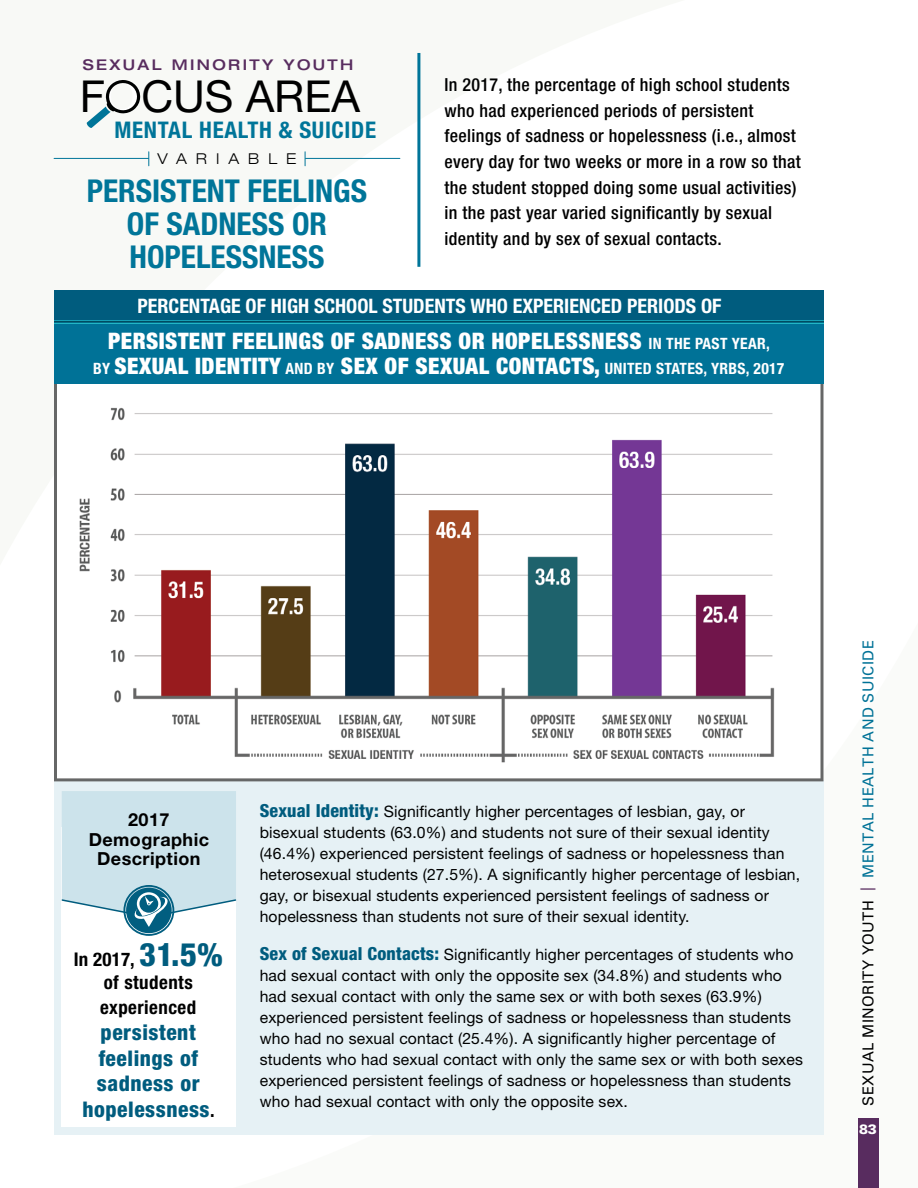
<style>
.page{position:relative;width:918px;height:1188px;background:#fff}
.page>*{position:absolute;margin:0;border:0;box-sizing:border-box;transform-origin:0 0}
.t1{font:44.1px "Helvetica Neue";color:#000}
.t2{font:700 condensed 31.5px/33px "Helvetica Neue";color:#007599;text-align:center}
.t3{font:700 condensed 22.95px "Helvetica Neue";letter-spacing:.03em;color:#007599}
.t4{font:900 condensed 22.8px/24.9px "Helvetica Neue";letter-spacing:.02em;color:#fff;text-align:center}
.t5{font:800 condensed 21.6px/25.7px "Helvetica Neue";letter-spacing:.025em;color:#005c7e;text-align:center}
.t6{font:700 condensed 19.95px "Helvetica Neue";color:#fff}
.t7{font:700 condensed 18.9px/23px "Helvetica Neue";letter-spacing:.025em;color:#000101;text-align:center}
.t8{font:500 condensed 18px/25.5px "Helvetica Neue";letter-spacing:.02em;color:#000101}
.t9{font:700 18px/19.5px "Helvetica Neue";letter-spacing:.025em;color:#000;text-align:center}
.t10{font:15.75px/21px "Helvetica Neue";letter-spacing:.01em;color:#000101}
.t11{font:15px "Univers";letter-spacing:.025em;color:#007297}
.t12{font:300 expanded 15px "Helvetica Neue";letter-spacing:.6em;color:#000}
.t13{font:500 expanded 14.85px "Helvetica Neue";letter-spacing:.16em;color:#582c5f}
.t14{font:900 13.5px "Univers";color:#fff}
.s1{color:#fff}
.s2{font-weight:700;font-size:15.6px}
.s3{font-weight:800;font-size:32.4px;color:#005c7e}
.s4{font-weight:700;font-size:18.9px;color:#000101}
.s5{font-weight:800;font-stretch:condensed;font-size:18px;color:#005c7e}
.s6{color:#000101}
.s7{color:#582c5f}
</style>
<div class="page">
<svg style="left:86px;top:80px;width:54px;height:48px"></svg>
<hr style="left:54px;top:158px;width:95px;height:1px;background:#007599">
<hr style="left:305px;top:158px;width:95px;height:1px;background:#007599">
<svg style="left:148px;top:152px;width:1px;height:14px"></svg>
<svg style="left:305px;top:152px;width:1px;height:14px"></svg>
<hr style="left:417px;top:53px;width:3px;height:214px;background:#007599">
<div style="left:54px;top:780px;width:770px;height:355px;background:#e6f1f5"></div>
<div style="left:62px;top:827px;width:174px;height:299px;background:#fff"></div>
<div style="left:126px;top:888px;width:46px;height:45px;background:#015e80;border-radius:50%"></div>
<svg style="left:61px;top:791px;width:176px;height:136px"></svg>
<svg style="left:54px;top:384px;width:769px;height:397px"></svg>
<div style="left:54px;top:290px;width:770px;height:94px;background:#007297"></div>
<hr style="left:54px;top:321px;width:770px;height:1px;background:#004454">
<hr style="left:54px;top:323px;width:770px;height:1px;background:#26beca">
<hr style="left:54px;top:320px;width:770px;height:1px;background:#26beca">
<div style="left:54px;top:290px;width:770px;height:30px;background:#005c7e"></div>
<img style="left:68px;top:389px;width:740px;height:382px">
<div style="left:858px;top:1118px;width:20px;height:70px;background:#582c5f"></div>
<p class="t13" style="left:83px;top:55px;width:272px">SEXUAL MINORITY YOUTH</p>
<h1 class="t1" style="left:80px;top:70px;width:282px">F<span class="s1">O</span>CUS AREA</h1>
<h3 class="t3" style="left:115px;top:116px;width:263px">MENTAL HEALTH &amp; SUICIDE</h3>
<p class="t12" style="left:157px;top:150px;width:141px">VARIABLE</p>
<h2 class="t2" style="left:87px;top:174px;width:282px">PERSISTENT FEELINGS<br>OF SADNESS OR<br>HOPELESSNESS</h2>
<p class="t8" style="left:444px;top:72px;width:358px">In 2017, the percentage of high school students who had experienced periods of persistent feelings of sadness or hopelessness (i e , almost every day for two weeks or more in a row so that the student stopped doing some usual activities) in the past year varied significantly by sexual identity and by sex of sexual contacts</p>
<p class="t6" style="left:138px;top:294px;width:585px">PERCENTAGE OF HIGH SCHOOL STUDENTS WHO EXPERIENCED PERIODS OF</p>
<h3 class="t4" style="left:93px;top:328px;width:693px">PERSISTENT FEELINGS OF SADNESS OR HOPELESSNESS <span class="s2">IN THE PAST YEAR,<br>BY</span> SEXUAL IDENTITY <span class="s2">AND BY</span> SEX OF SEXUAL CONTACTS, <span class="s2">UNITED STATES, YRBS, 2017</span></h3>
<p class="t9" style="left:89px;top:810px;width:122px">2017<br>Demographic<br>Description</p>
<p class="t7" style="left:74px;top:947px;width:150px">In 2017, <span class="s3">31.5% </span>of students</p>
<p class="t7" style="left:100px;top:996px;width:98px">experienced</p>
<h3 class="t5" style="left:82px;top:1019px;width:134px">persistent feelings of sadness or hopelessness<span class="s4">.</span></h3>
<p class="t10" style="left:260px;top:801px;width:542px"><span class="s5">Sexual Identity:</span> Significantly higher percentages of lesbian, gay, or bisexual students (63.0%) and students not sure of their sexual identity (46.4%) experienced persistent feelings of sadness or hopelessness than heterosexual students (27.5%). A significantly higher percentage of lesbian, gay, or bisexual students experienced persistent feelings of sadness or hopelessness than students not sure of their sexual identity.</p>
<p class="t10" style="left:260px;top:944px;width:545px"><span class="s5">Sex of Sexual Contacts:</span> Significantly higher percentages of students who had sexual contact with only the opposite sex (34.8%) and students who had sexual contact with only the same sex or with both sexes (63.9%) experienced persistent feelings of sadness or hopelessness than students who had no sexual contact (25.4%). A significantly higher percentage of students who had sexual contact with only the same sex or with both sexes experienced persistent feelings of sadness or hopelessness than students who had sexual contact with only the opposite sex.</p>
<p class="t11" style="left:859px;top:1106px;width:467px;rotate:-90deg"><span class="s6">SEXUAL MINORITY YOUTH</span> <span class="s7">|</span> MENTAL HEALTH AND SUICIDE</p>
<p class="t14" style="left:859px;top:1121px;width:19px">83</p>
</div>
